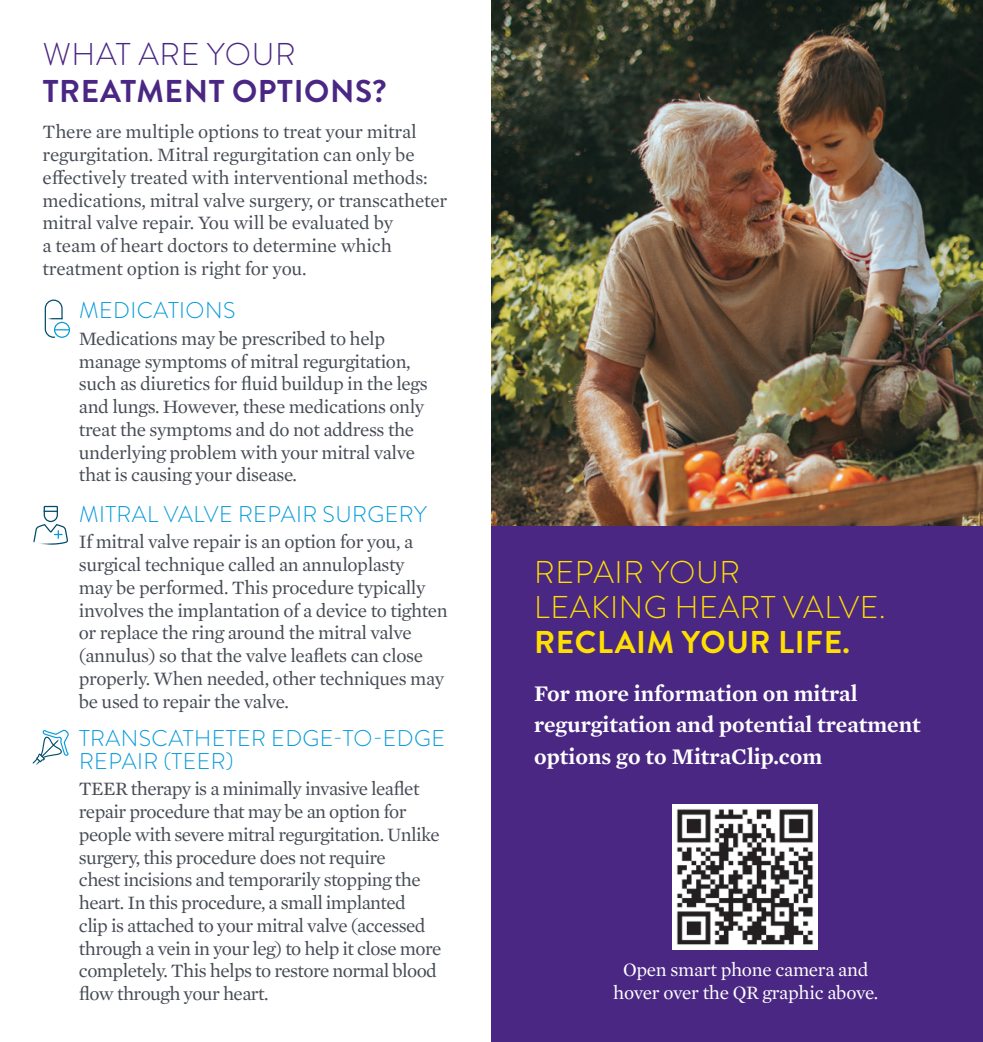
<style>
.page{position:relative;width:983px;height:1042px;background:#fff}
.page>*{position:absolute;margin:0;border:0;box-sizing:border-box;transform-origin:0 0}
.t1{font:300 31.5px/35px "Brandon Grotesque";letter-spacing:.02em;color:#ffdf01}
.t2{font:700 31.5px "Brandon Grotesque";letter-spacing:.02em;color:#4a2783}
.t3{font:700 31.5px "Brandon Grotesque";letter-spacing:.02em;color:#ffdf01}
.t4{font:300 31.5px "Brandon Grotesque";letter-spacing:.02em;color:#4a2783}
.t5{font:600 22.75px/31.5px "Mercury Text G1";color:#fff}
.t6{font:300 22.75px/22.8px "Brandon Grotesque";letter-spacing:.02em;color:#069ad9}
.t7{font:19.25px/22.8px "Mercury Text G1";letter-spacing:-.02em;color:#464b54}
.t8{font:19.25px/22.8px "Mercury Text G1";letter-spacing:-.015em;color:#fff;text-align:center}
</style>
<div class="page">
<img style="left:491px;top:0;width:491px;height:526px">
<div style="left:491px;top:526px;width:491px;height:516px;background:#4a2783"></div>
<img style="left:672px;top:804px;width:145px;height:145px">
<div style="left:54px;top:322px;width:16px;height:16px;border:1px solid #069ad9;border-radius:50%"></div>
<svg style="left:55px;top:329px;width:14px;height:1px"></svg>
<svg style="left:48px;top:318px;width:13px;height:1px"></svg>
<div style="left:45px;top:299px;width:18px;height:39px;border:1px solid #004b6c;border-radius:8px"></div>
<svg style="left:33px;top:505px;width:35px;height:40px"></svg>
<svg style="left:32px;top:729px;width:37px;height:36px"></svg>
<h1 class="t4" style="left:43px;top:33px;width:254px">WHAT ARE YOUR</h1>
<h1 class="t2" style="left:43px;top:69px;width:345px">TREATMENT OPTIONS?</h1>
<p class="t7" style="left:43px;top:120px;width:406px">There are multiple options to treat your mitral regurgitation. Mitral regurgitation can only be effectively treated with interventional methods: medications, mitral valve surgery, or transcatheter mitral valve repair. You will be evaluated by<br>a team of heart doctors to determine which treatment option is right for you.</p>
<p class="t6" style="left:79px;top:299px;width:158px">MEDICATIONS</p>
<p class="t7" style="left:79px;top:326px;width:350px">Medications may be prescribed to help manage symptoms of mitral regurgitation, such as diuretics for fluid buildup in the legs and lungs. However, these medications only treat the symptoms and do not address the underlying problem with your mitral valve that is causing your disease.</p>
<p class="t6" style="left:79px;top:502px;width:349px">MITRAL VALVE REPAIR SURGERY</p>
<p class="t7" style="left:79px;top:529px;width:370px">If mitral valve repair is an option for you, a surgical technique called an annuloplasty<br>may be performed. This procedure typically involves the implantation of a device to tighten or replace the ring around the mitral valve (annulus) so that the valve leaflets can close properly. When needed, other techniques may be used to repair the valve.</p>
<p class="t6" style="left:79px;top:727px;width:367px">TRANSCATHETER EDGE-TO-EDGE<br>REPAIR (TEER)</p>
<p class="t7" style="left:79px;top:776px;width:364px">TEER therapy is a minimally invasive leaflet repair procedure that may be an option for people with severe mitral regurgitation. Unlike surgery, this procedure does not require<br>chest incisions and temporarily stopping the heart. In this procedure, a small implanted<br>clip is attached to your mitral valve (accessed through a vein in your leg) to help it close more completely. This helps to restore normal blood flow through your heart.</p>
<h1 class="t1" style="left:534px;top:555px;width:353px">REPAIR YOUR<br>LEAKING HEART VALVE.</h1>
<h1 class="t3" style="left:534px;top:620px;width:317px">RECLAIM YOUR LIFE.</h1>
<p class="t5" style="left:534px;top:676px;width:388px">For more information on mitral regurgitation and potential treatment options go to MitraClip.com</p>
<p class="t8" style="left:613px;top:957px;width:266px">Open smart phone camera and hover over the QR graphic above.</p>
</div>
